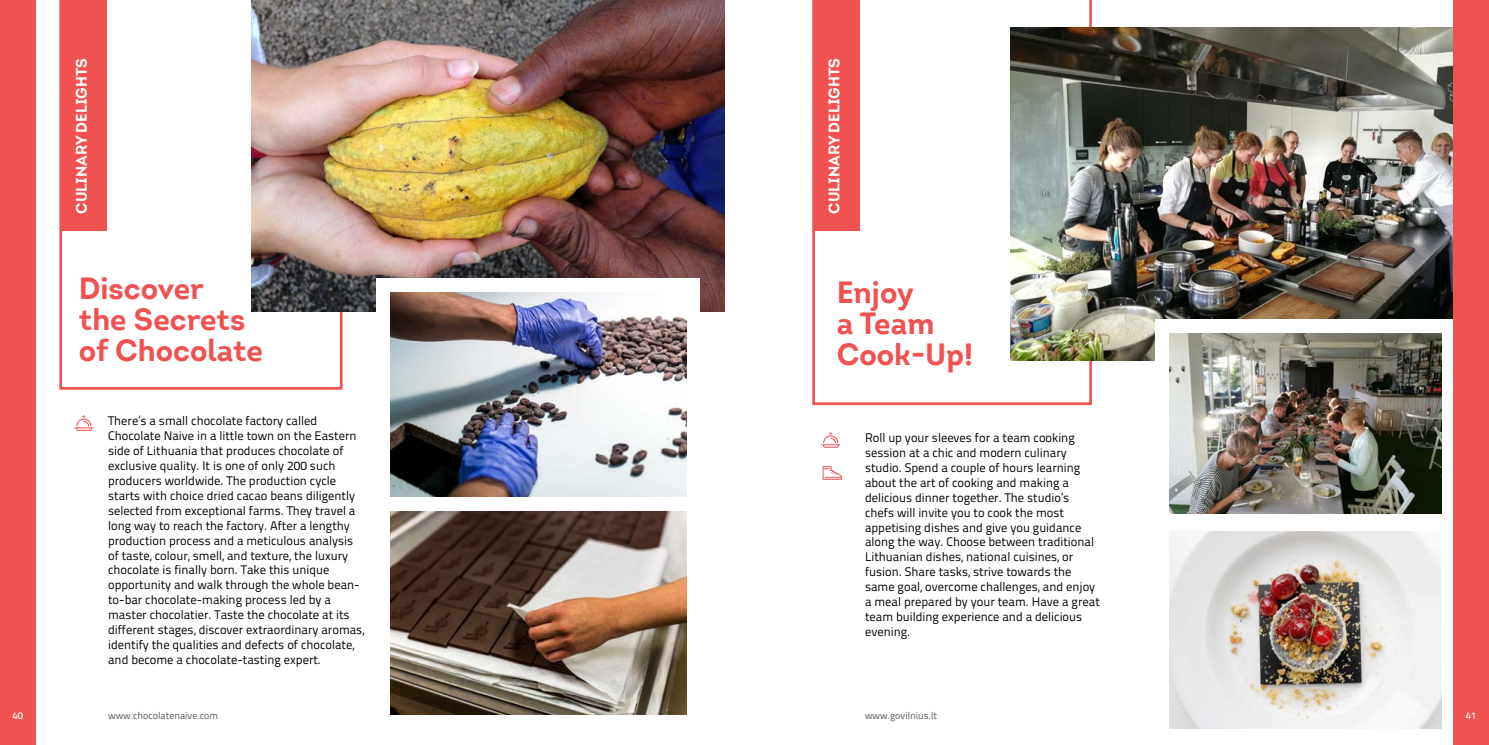
<style>
.page{position:relative;width:1489px;height:745px;background:#fff}
.page>*{position:absolute;margin:0;border:0;box-sizing:border-box;transform-origin:0 0}
.t1{font:700 29.88px/31.1px "Intro";color:#f05151}
.t2{font:700 15px "Intro";color:#fff}
.t3{font:12.5px/15px "Titillium VLN";color:#000}
.t4{font:10px "Titillium VLN";color:#58595b}
.t5{font:600 10px "Titillium VLN";color:#fff}
</style>
<div class="page">
<svg style="left:59px;top:0;width:283px;height:389px"></svg>
<svg style="left:822px;top:466px;width:20px;height:13px"></svg>
<svg style="left:74px;top:415px;width:19px;height:15px"></svg>
<img style="left:252px;top:0;width:472px;height:311px">
<div style="left:376px;top:278px;width:323px;height:448px;background:#fff"></div>
<img style="left:390px;top:292px;width:296px;height:203px">
<img style="left:390px;top:511px;width:296px;height:203px">
<svg style="left:812px;top:0;width:279px;height:405px"></svg>
<img style="left:1010px;top:28px;width:443px;height:332px">
<div style="left:813px;top:0;width:46px;height:231px;background:#f05151"></div>
<svg style="left:821px;top:432px;width:19px;height:15px"></svg>
<div style="left:1155px;top:319px;width:316px;height:383px;background:#fff"></div>
<img style="left:1169px;top:333px;width:272px;height:180px">
<img style="left:1169px;top:531px;width:272px;height:196px">
<div style="left:0;top:0;width:35px;height:744px;background:#f05151"></div>
<div style="left:1453px;top:0;width:35px;height:744px;background:#f05151"></div>
<p class="t2" style="left:72px;top:213px;width:157px;rotate:-90deg">CULINARY DELIGHTS</p>
<h1 class="t1" style="left:79px;top:272px;width:186px">Discover<br>the Secrets of Chocolate</h1>
<p class="t3" style="left:108px;top:412px;width:258px">There’s a small chocolate factory called Chocolate Naive in a little town on the Eastern side of Lithuania that produces chocolate of exclusive quality. It is one of only 200 such producers worldwide. The production cycle starts with choice dried cacao beans diligently selected from exceptional farms. They travel a long way to reach the factory. After a lengthy production process and a meticulous analysis of taste, colour, smell, and texture, the luxury chocolate is finally born. Take this unique opportunity and walk through the whole bean&shy;to-bar chocolate-making process led by a master chocolatier. Taste the chocolate at its different stages, discover extraordinary aromas, identify the qualities and defects of chocolate, and become a chocolate-tasting expert.</p>
<p class="t2" style="left:824px;top:213px;width:157px;rotate:-90deg">CULINARY DELIGHTS</p>
<h1 class="t1" style="left:836px;top:276px;width:138px">Enjoy<br>a Team<br>Cook-Up!</h1>
<p class="t3" style="left:865px;top:429px;width:236px">Roll up your sleeves for a team cooking session at a chic and modern culinary studio. Spend a couple of hours learning about the art of cooking and making a delicious dinner together. The studio’s chefs will invite you to cook the most appetising dishes and give you guidance along the way. Choose between traditional Lithuanian dishes, national cuisines, or fusion. Share tasks, strive towards the same goal, overcome challenges, and enjoy a meal prepared by your team. Have a great team building experience and a delicious evening.</p>
<p class="t5" style="left:12px;top:707px;width:12px">40</p>
<p class="t4" style="left:108px;top:707px;width:111px">www.chocolatenaive.com</p>
<p class="t4" style="left:865px;top:707px;width:74px">www.govilnius.lt</p>
<p class="t5" style="left:1465px;top:707px;width:12px">41</p>
</div>
